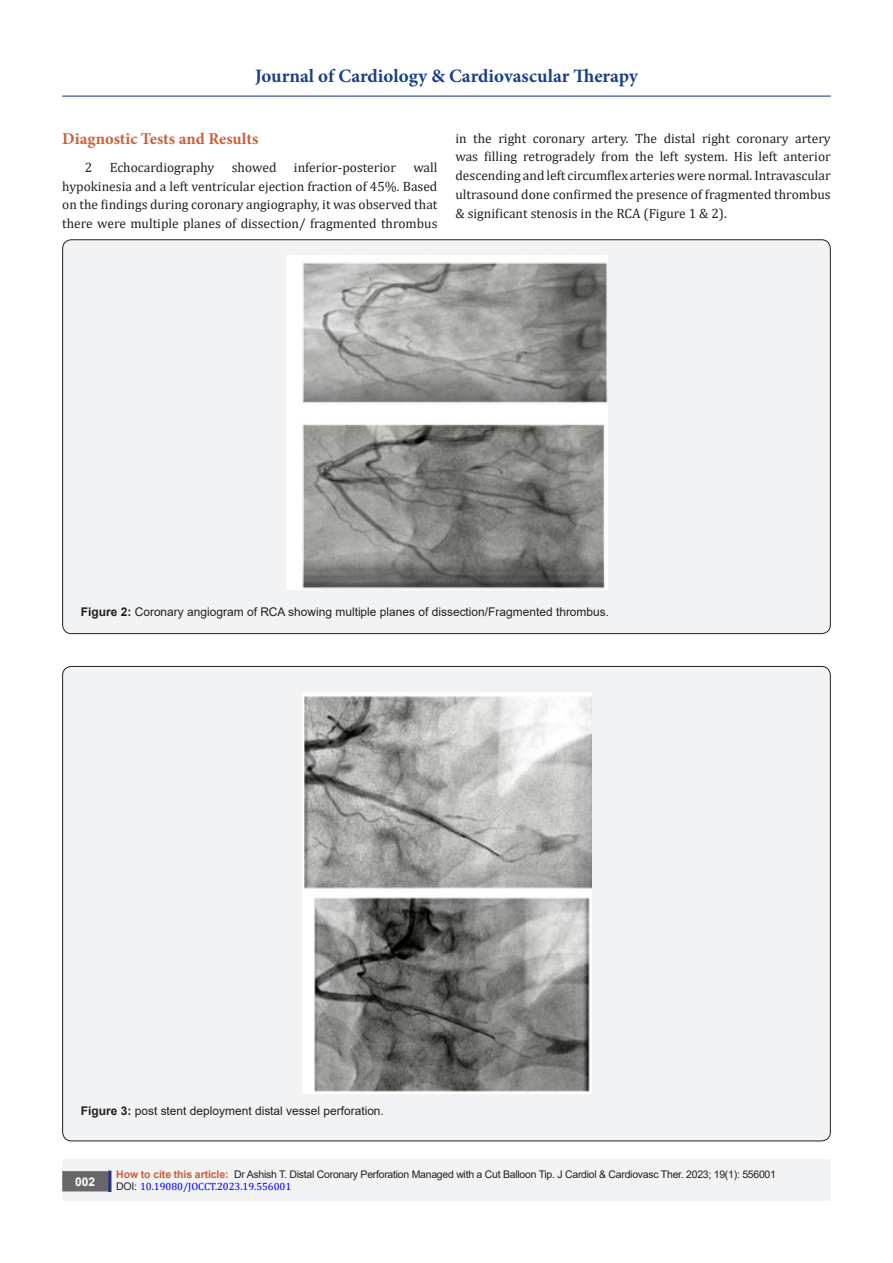
<style>
.page{position:relative;width:893px;height:1263px;background:#fff}
.page>*{position:absolute;margin:0;border:0;box-sizing:border-box;transform-origin:0 0}
.t1{font:700 18.9px "Minion Pro";color:#183f89}
.t2{font:700 16.5px "Minion Pro";color:#ca5f37}
.t3{font:13.5px/18.8px "Cambria";color:#231f20;text-align:justify}
.t4{font:12px "Arial";color:#231f20}
.t5{font:700 12px "Arial";color:#fff}
.t6{font:10.5px "Arial";letter-spacing:-.025em;color:#231f20}
.t7{font:10.5px "Cambria";color:#00f}
.s1{font-weight:700}
.s2{font-weight:700;color:#ca5f37}
.s3{font-family:"Arial";color:#231f20}
.s4{font-family:"Arial"}
</style>
<div class="page">
<hr style="left:62px;top:96px;width:769px;height:1px;background:#253f8e">
<div style="left:62px;top:1160px;width:769px;height:41px;background:#f2f3f4"></div>
<div style="left:63px;top:1172px;width:44px;height:19px;background:#68676a"></div>
<div style="left:62px;top:1171px;width:46px;height:20px;border:2px solid #68676a"></div>
<div style="left:108px;top:1170px;width:3px;height:22px;background:#253474;border:2px solid #253474"></div>
<div style="left:63px;top:240px;width:767px;height:394px;background:#f2f3f4;border-radius:9px"></div>
<img style="left:287px;top:256px;width:320px;height:333px">
<div style="left:63px;top:666px;width:767px;height:475px;background:#f2f3f4;border-radius:9px"></div>
<img style="left:303px;top:692px;width:288px;height:401px">
<h1 class="t1" style="left:255px;top:63px;width:384px">Journal of Cardiology &amp; Cardiovascular Therapy</h1>
<p class="t2" style="left:62px;top:127px;width:198px">Diagnostic Tests and Results</p>
<p class="t3" style="left:85px;top:158px;width:9px">2</p>
<p class="t3" style="left:110px;top:158px;width:106px">Echocardiography</p>
<p class="t3" style="left:232px;top:158px;width:46px">showed</p>
<p class="t3" style="left:294px;top:158px;width:103px">inferior-posterior</p>
<p class="t3" style="left:62px;top:158px;width:377px;text-indent:351px">wall hypokinesia and a left ventricular ejection fraction of 45%. Based on the findings during coronary angiography, it was observed that there were multiple planes of dissection/ fragmented thrombus</p>
<p class="t3" style="left:455px;top:129px;width:377px">in the right coronary artery. The distal right coronary artery was filling retrogradely from the left system. His left anterior descending and left circumflex arteries were normal. Intravascular ultrasound done confirmed the presence of fragmented thrombus &amp; significant stenosis in the RCA (Figure 1 &amp; 2).</p>
<p class="t4" style="left:81px;top:604px;width:530px"><span class="s1">Figure 2:</span> Coronary angiogram of RCA showing multiple planes of dissection/Fragmented thrombus.</p>
<p class="t4" style="left:81px;top:1102px;width:304px"><span class="s1">Figure 3:</span> post stent deployment distal vessel perforation.</p>
<p class="t5" style="left:75px;top:1173px;width:22px">002</p>
<p class="t6" style="left:116px;top:1167px;width:661px"><span class="s2">How to cite this article:</span> Dr Ashish T. Distal Coronary Perforation Managed with a Cut Balloon Tip. J Cardiol &amp; Cardiovasc Ther. 2023; 19(1): 556001</p>
<p class="t7" style="left:116px;top:1180px;width:176px"><span class="s3">DOI</span><span class="s4">:</span> 10.19080/JOCCT.2023.19.556001</p>
</div>
